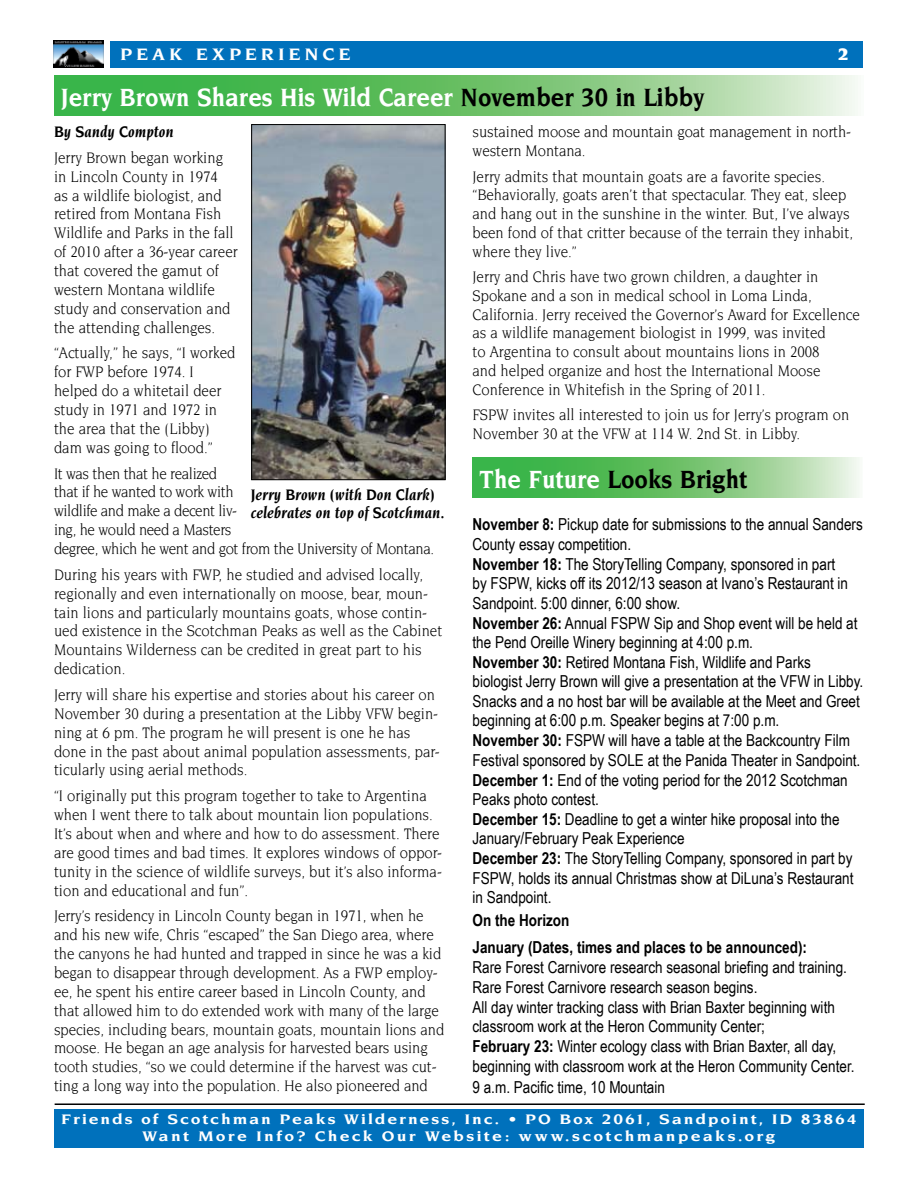
<style>
.page{position:relative;width:918px;height:1188px;background:#fff}
.page>*{position:absolute;margin:0;border:0;box-sizing:border-box;transform-origin:0 0}
.t1{font:700 27px "Novarese";color:#fff;scale:.9 1}
.t2{font:700 27px "Novarese";color:#000;scale:.9 1}
.t3{font:700 18px "Novarese";letter-spacing:.195em;color:#fff;scale:1.1 1}
.t4{font:900 18px "Novarese";color:#fff}
.t5{font:16.5px/18.9px "Novarese";color:#000;scale:.9 1}
.t6{font:16.5px/19.6px "Arial Narrow";color:#000}
.t7{font:16.5px/18.9px "Novarese";letter-spacing:-.025em;color:#000;scale:.9 1}
.t8{font:italic 700 16.5px/18px "Novarese";color:#000;scale:.9 1}
.t9{font:700 16.5px/27.3px "Arial Narrow";color:#000}
.t10{font:700 15px/16.5px "Novarese";letter-spacing:.115em;color:#fff;text-align:center;scale:1.18 1}
.s1{color:#000}
.s2{color:#fff}
.s3{font-weight:700}
</style>
<div class="page">
<div style="left:111px;top:41px;width:752px;height:27px;background:#0071bc"></div>
<img style="left:54px;top:41px;width:50px;height:27px">
<hr style="left:55px;top:1103px;width:810px;height:2px;background:#000">
<div style="left:54px;top:1109px;width:810px;height:39px;background:#0071bc"></div>
<svg style="left:54px;top:76px;width:804px;height:40px;background:#75c676"></svg>
<img style="left:253px;top:126px;width:190px;height:352px">
<div style="left:251px;top:124px;width:194px;height:356px;border:1px solid #000"></div>
<svg style="left:472px;top:457px;width:388px;height:41px;background:#75c676"></svg>
<p class="t3" style="left:120px;top:44px;width:211px">Peak Experience</p>
<p class="t4" style="left:838px;top:44px;width:12px">2</p>
<h1 class="t1" style="left:61px;top:82px;width:716px">Jerry Brown Shares His Wild Career <span class="s1">November 30 in Libby</span></h1>
<p class="t8" style="left:54px;top:123px;width:134px">By Sandy Compton</p>
<p class="t5" style="left:54px;top:148px;width:206px">Jerry Brown began working in Lincoln County in 1974<br>as a wildlife biologist, and retired from Montana Fish<br>Wildlife and Parks in the fall of 2010 after a 36-year career that covered the gamut of western Montana wildlife study and conservation and the attending challenges.</p>
<p class="t5" style="left:54px;top:343px;width:203px">“Actually,” he says, “I worked for FWP before 1974. I helped do a whitetail deer study in 1971 and 1972 in the area that the (Libby) dam was going to flood.”</p>
<p class="t7" style="left:54px;top:464px;width:424px">It was then that he realized<br>that if he wanted to work with<br>wildlife and make a decent liv-<br>ing, he would need a Masters<br>degree, which he went and got from the University of Montana.</p>
<p class="t5" style="left:54px;top:565px;width:433px">During his years with FWP, he studied and advised locally, regionally and even internationally on moose, bear, moun&shy;tain lions and particularly mountains goats, whose contin&shy;ued existence in the Scotchman Peaks as well as the Cabinet Mountains Wilderness can be credited in great part to his dedication.</p>
<p class="t5" style="left:54px;top:685px;width:430px">Jerry will share his expertise and stories about his career on November 30 during a presentation at the Libby VFW begin&shy;ning at 6 pm. The program he will present is one he has done in the past about animal population assessments, par&shy;ticularly using aerial methods.</p>
<p class="t5" style="left:54px;top:786px;width:433px">“I originally put this program together to take to Argentina when I went there to talk about mountain lion populations.<br>It’s about when and where and how to do assessment. There are good times and bad times. It explores windows of oppor&shy;tunity in the science of wildlife surveys, but it’s also informa&shy;tion and educational and fun”.</p>
<p class="t5" style="left:54px;top:906px;width:435px">Jerry’s residency in Lincoln County began in 1971, when he and his new wife, Chris “escaped” the San Diego area, where the canyons he had hunted and trapped in since he was a kid began to disappear through development. As a FWP employ&shy;ee, he spent his entire career based in Lincoln County, and that allowed him to do extended work with many of the large species, including bears, mountain goats, mountain lions and moose. He began an age analysis for harvested bears using tooth studies, “so we could determine if the harvest was cut&shy;ting a long way into the population. He also pioneered and</p>
<p class="t8" style="left:251px;top:485px;width:217px">Jerry Brown (with Don Clark) celebrates on top of Scotchman.</p>
<p class="t5" style="left:473px;top:122px;width:422px">sustained moose and mountain goat management in north&shy;western Montana.</p>
<p class="t5" style="left:473px;top:167px;width:424px">Jerry admits that mountain goats are a favorite species. “Behaviorally, goats aren’t that spectacular. They eat, sleep and hang out in the sunshine in the winter. But, I’ve always been fond of that critter because of the terrain they inhabit, where they live.”</p>
<p class="t5" style="left:473px;top:267px;width:432px">Jerry and Chris have two grown children, a daughter in Spokane and a son in medical school in Loma Linda, California. Jerry received the Governor’s Award for Excellence as a wildlife management biologist in 1999, was invited<br>to Argentina to consult about mountains lions in 2008<br>and helped organize and host the International Moose Conference in Whitefish in the Spring of 2011.</p>
<p class="t5" style="left:473px;top:405px;width:420px">FSPW invites all interested to join us for Jerry’s program on<br>November 30 at the VFW at 114 W. 2nd St. in Libby.</p>
<h1 class="t2" style="left:479px;top:464px;width:299px"><span class="s2">The Future</span> Looks Bright</h1>
<p class="t6" style="left:472px;top:514px;width:392px"><span class="s3">November 8:</span> Pickup date for submissions to the annual Sanders County essay competition.<br><span class="s3">November 18:</span> The StoryTelling Company, sponsored in part<br>by FSPW, kicks off its 2012/13 season at Ivano’s Restaurant in Sandpoint. 5:00 dinner, 6:00 show.<br><span class="s3">November 26:</span> Annual FSPW Sip and Shop event will be held at the Pend Oreille Winery beginning at 4:00 p.m.<br><span class="s3">November 30:</span> Retired Montana Fish, Wildlife and Parks biologist Jerry Brown will give a presentation at the VFW in Libby.<br>Snacks and a no host bar will be available at the Meet and Greet beginning at 6:00 p.m. Speaker begins at 7:00 p.m.<br><span class="s3">November 30:</span> FSPW will have a table at the Backcountry Film Festival sponsored by SOLE at the Panida Theater in Sandpoint.<br><span class="s3">December 1:</span> End of the voting period for the 2012 Scotchman Peaks photo contest.<br><span class="s3">December 15:</span> Deadline to get a winter hike proposal into the January/February Peak Experience<br><span class="s3">December 23:</span> The StoryTelling Company, sponsored in part by FSPW, holds its annual Christmas show at DiLuna’s Restaurant in Sandpoint.</p>
<p class="t9" style="left:472px;top:906px;width:336px">On the Horizon<br>January (Dates, times and places to be announced):</p>
<p class="t6" style="left:472px;top:957px;width:384px">Rare Forest Carnivore research seasonal briefing and training.<br>Rare Forest Carnivore research season begins.<br>All day winter tracking class with Brian Baxter beginning with classroom work at the Heron Community Center;<br><span class="s3">February 23:</span> Winter ecology class with Brian Baxter, all day, beginning with classroom work at the Heron Community Center.<br>9 a.m. Pacific time, 10 Mountain</p>
<p class="t10" style="left:61px;top:1111px;width:676px">Friends of Scotchman Peaks Wilderness, Inc. • PO Box 2061, Sandpoint, ID 83864<br>Want More Info? Check Our Website: www.scotchmanpeaks.org</p>
</div>
